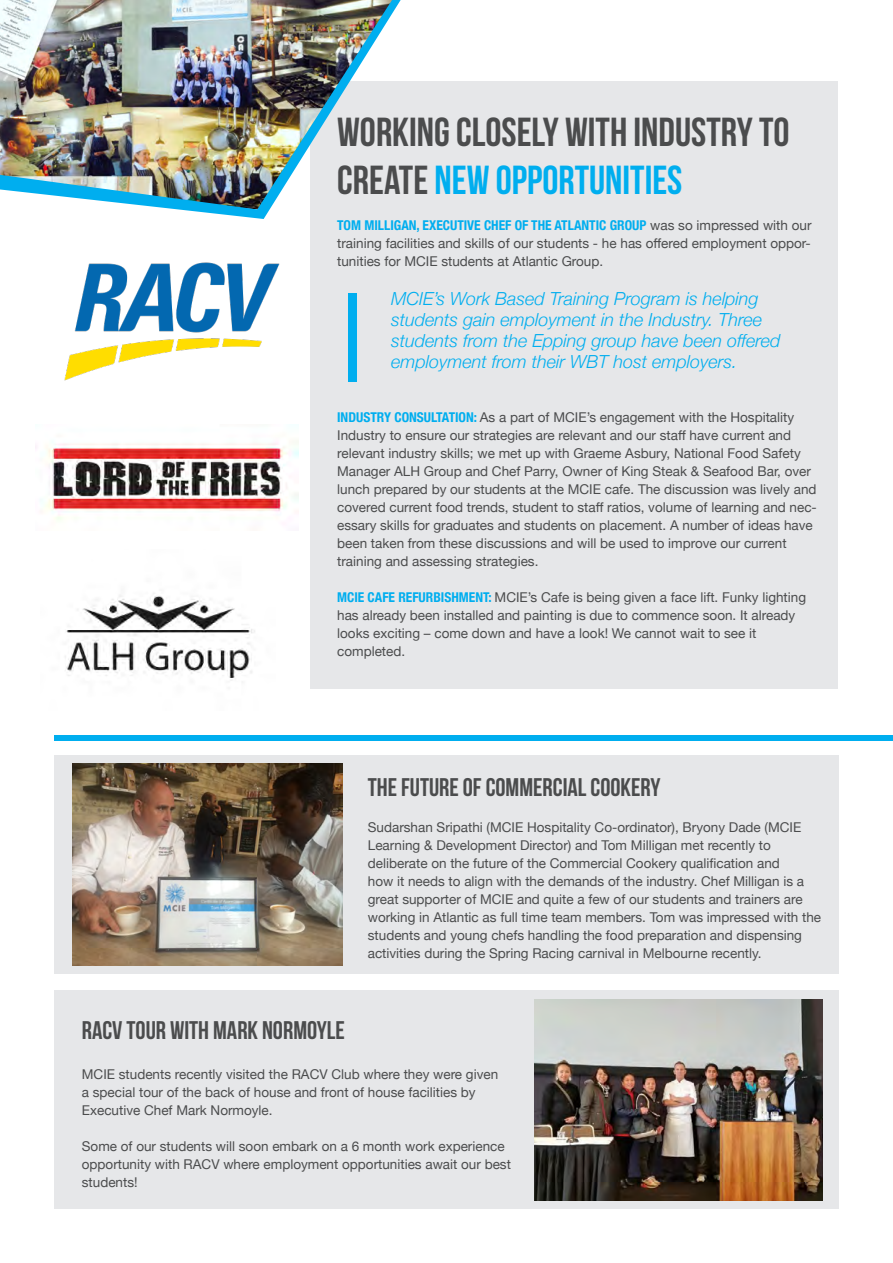
<style>
.page{position:relative;width:893px;height:1263px;background:#fff}
.page>*{position:absolute;margin:0;border:0;box-sizing:border-box;transform-origin:0 0}
.t1{font:40.5px/48px "Bebas Neue";color:#4b4c4d}
.t2{font:25.5px "Bebas Neue";color:#4b4c4d}
.t3{font:italic 300 18px/21px "Helvetica Neue";color:#00aeef}
.t4{font:13.5px/18px "Helvetica Neue";color:#4b4c4d}
.s1{color:#00aeef}
.s2{font-weight:700;font-stretch:condensed;color:#00aeef}
</style>
<div class="page">
<div style="left:310px;top:82px;width:528px;height:607px;background:#e6e7e9"></div>
<div style="left:54px;top:756px;width:785px;height:218px;background:#e6e7e9"></div>
<div style="left:349px;top:293px;width:8px;height:89px;background:#00aeef"></div>
<img style="left:64px;top:262px;width:216px;height:119px">
<img style="left:35px;top:440px;width:263px;height:81px">
<img style="left:65px;top:593px;width:190px;height:88px">
<div style="left:54px;top:736px;width:839px;height:5px;background:#00aeef"></div>
<img style="left:0;top:0;width:401px;height:219px">
<div style="left:54px;top:991px;width:785px;height:218px;background:#e6e7e9"></div>
<img style="left:534px;top:1000px;width:289px;height:200px">
<img style="left:73px;top:764px;width:269px;height:202px">
<p class="t1" style="left:337px;top:108px;width:454px">WORKING CLOSELY WITH INDUSTRY TO<br>CREATE <span class="s1">NEW OPPORTUNITIES</span></p>
<p class="t4" style="left:337px;top:217px;width:476px;text-align:justify"><span class="s2">TOM MILLIGAN, EXECUTIVE CHEF OF THE ATLANTIC GROUP</span> was so impressed with our training facilities and skills of our students - he has offered employment oppor&shy;tunities for MCIE students at Atlantic Group.</p>
<p class="t3" style="left:391px;top:287px;width:391px">MCIE’s Work Based Training Program is helping students gain employment in the Industry. Three students from the Epping group have been offered</p>
<p class="t3" style="left:391px;top:350px;width:348px">employment from their WBT host employers.</p>
<p class="t4" style="left:337px;top:409px;width:481px"><span class="s2">INDUSTRY CONSULTATION:</span> As a part of MCIE’s engagement with the Hospitality Industry to ensure our strategies are relevant and our staff have current and relevant industry skills; we met up with Graeme Asbury, National Food Safety Manager ALH Group and Chef Parry, Owner of King Steak &amp; Seafood Bar, over lunch prepared by our students at the MCIE cafe. The discussion was lively and covered current food trends, student to staff ratios, volume of learning and nec&shy;essary skills for graduates and students on placement. A number of ideas have been taken from these discussions and will be used to improve our current training and assessing strategies.</p>
<p class="t4" style="left:337px;top:589px;width:470px"><span class="s2">MCIE CAFE REFURBISHMENT:</span> MCIE’s Cafe is being given a face lift. Funky lighting has already been installed and painting is due to commence soon. It already looks exciting – come down and have a look! We cannot wait to see it completed.</p>
<p class="t2" style="left:368px;top:774px;width:294px">THE FUTURE OF COMMERCIAL COOKERY</p>
<p class="t4" style="left:368px;top:819px;width:455px">Sudarshan Sripathi (MCIE Hospitality Co-ordinator), Bryony Dade (MCIE Learning &amp; Development Director) and Tom Milligan met recently to deliberate on the future of the Commercial Cookery qualification and<br>how it needs to align with the demands of the industry. Chef Milligan is a great supporter of MCIE and quite a few of our students and trainers are working in Atlantic as full time team members. Tom was impressed with the students and young chefs handling the food preparation and dispensing activities during the Spring Racing carnival in Melbourne recently.</p>
<p class="t2" style="left:82px;top:1016px;width:265px">RACV TOUR WITH MARK NORMOYLE</p>
<p class="t4" style="left:82px;top:1066px;width:418px">MCIE students recently visited the RACV Club where they were given a special tour of the back of house and front of house facilities by<br>Executive Chef Mark Normoyle.</p>
<p class="t4" style="left:82px;top:1138px;width:431px">Some of our students will soon embark on a 6 month work experience opportunity with RACV where employment opportunities await our best students!</p>
</div>
